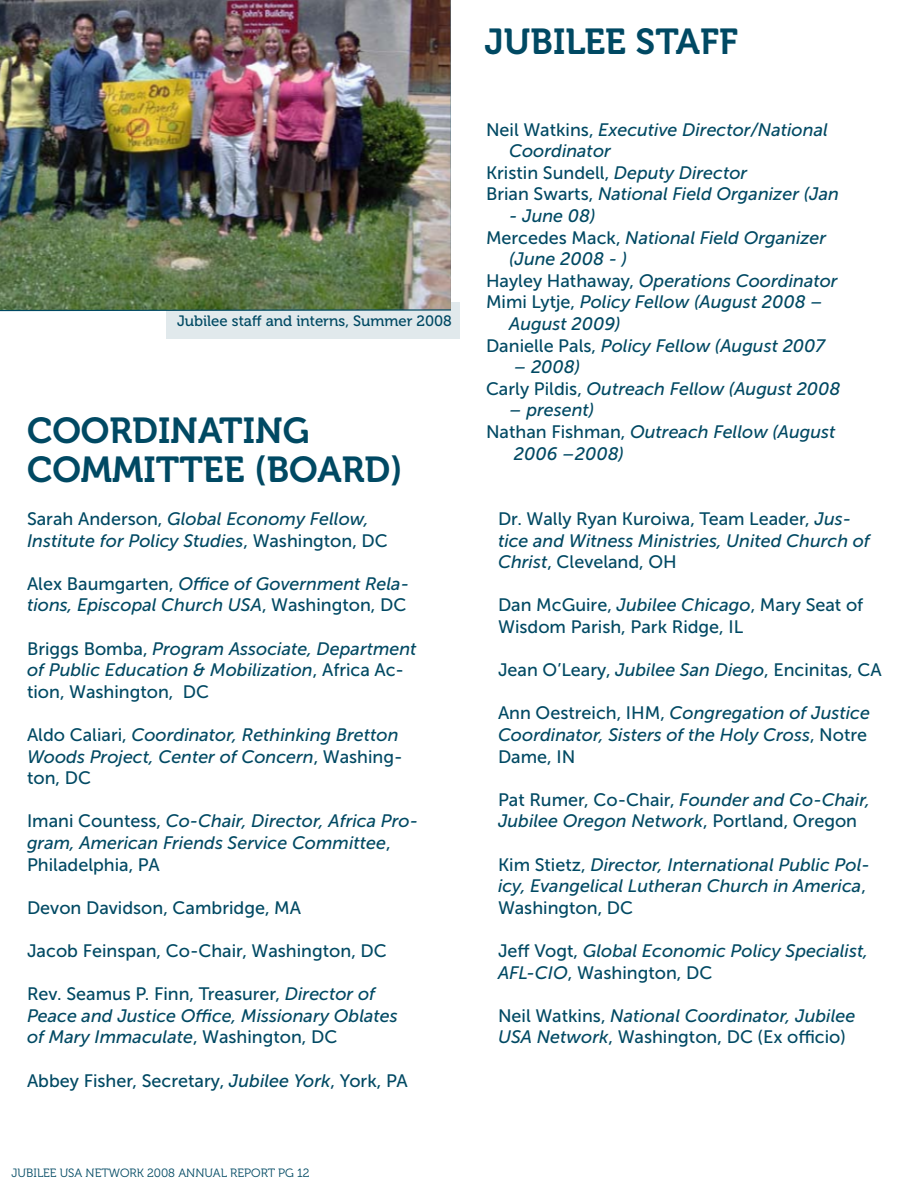
<style>
.page{position:relative;width:918px;height:1188px;background:#fff}
.page>*{position:absolute;margin:0;border:0;box-sizing:border-box;transform-origin:0 0}
.t1{font:36px/39px "Museo 700";color:#004963}
.t2{font:italic 18px/21.6px "Museo Sans 500";color:#004963}
.t3{font:18px/21.6px "Museo Sans 500";color:#004963}
.t4{font:15px "Museo 500";color:#004963}
.t5{font:12px "Museo 300";color:#004963}
.s1{font-style:normal}
.s2{font-style:italic}
</style>
<div class="page">
<div style="left:166px;top:302px;width:294px;height:37px;background:#e1e9ec"></div>
<img style="left:0;top:0;width:451px;height:310px">
<p class="t4" style="left:177px;top:313px;width:276px">Jubilee staff and interns, Summer 2008</p>
<h1 class="t1" style="left:27px;top:411px;width:377px">COORDINATING<br>COMMITTEE (BOARD)</h1>
<p class="t2" style="left:27px;top:508px;width:362px"><span class="s1">Sarah Anderson,</span> Global Economy Fellow,<br>Institute for Policy Studies<span class="s1">, Washington, DC</span></p>
<p class="t2" style="left:27px;top:573px;width:384px"><span class="s1">Alex Baumgarten,</span> Office of Government Rela&shy;tions, Episcopal Church USA<span class="s1">, Washington, DC</span></p>
<p class="t2" style="left:27px;top:638px;width:391px"><span class="s1">Briggs Bomba,</span> Program Associate, Department of Public Education &amp; Mobilization<span class="s1">, Africa Ac&shy;tion, Washington, DC</span></p>
<p class="t2" style="left:27px;top:724px;width:377px"><span class="s1">Aldo Caliari,</span> Coordinator, Rethinking Bretton<br>Woods Project, Center of Concern<span class="s1">, Washing&shy;ton, DC</span></p>
<p class="t2" style="left:27px;top:810px;width:393px"><span class="s1">Imani Countess,</span> Co-Chair, Director, Africa Pro&shy;gram, American Friends Service Committee<span class="s1">,<br>Philadelphia, PA</span></p>
<p class="t3" style="left:27px;top:897px;width:276px">Devon Davidson, Cambridge, MA</p>
<p class="t3" style="left:27px;top:940px;width:361px">Jacob Feinspan, Co-Chair, Washington, DC</p>
<p class="t2" style="left:27px;top:983px;width:372px"><span class="s1">Rev. Seamus P. Finn, Treasurer,</span> Director of<br>Peace and Justice Office, Missionary Oblates of Mary Immaculate<span class="s1">, Washington, DC</span></p>
<p class="t3" style="left:27px;top:1070px;width:382px">Abbey Fisher, Secretary, <span class="s2">Jubilee York</span>, York, PA</p>
<p class="t5" style="left:12px;top:1167px;width:300px">JUBILEE USA NETWORK 2008 ANNUAL REPORT PG 12</p>
<h1 class="t1" style="left:484px;top:23px;width:255px">JUBILEE STAFF</h1>
<p class="t2" style="left:486px;top:119px;width:343px"><span class="s1">Neil Watkins,</span> Executive Director/National</p>
<p class="t2" style="left:509px;top:140px;width:103px">Coordinator</p>
<p class="t3" style="left:486px;top:162px;width:263px">Kristin Sundell, <span class="s2">Deputy Director</span></p>
<p class="t2" style="left:486px;top:183px;width:354px"><span class="s1">Brian Swarts,</span> National Field Organizer (Jan</p>
<p class="t2" style="left:509px;top:205px;width:88px">- June 08)</p>
<p class="t2" style="left:486px;top:227px;width:342px"><span class="s1">Mercedes Mack,</span> National Field Organizer</p>
<p class="t2" style="left:509px;top:248px;width:120px">(June 2008 - )</p>
<p class="t2" style="left:486px;top:270px;width:353px"><span class="s1">Hayley Hathaway,</span> Operations Coordinator</p>
<p class="t2" style="left:486px;top:291px;width:338px"><span class="s1">Mimi Lytje,</span> Policy Fellow (August 2008 –</p>
<p class="t2" style="left:509px;top:313px;width:113px">August 2009)</p>
<p class="t2" style="left:486px;top:335px;width:341px"><span class="s1">Danielle Pals,</span> Policy Fellow (August 2007</p>
<p class="t2" style="left:486px;top:356px;width:356px;text-indent:28px">– 2008)<br><span class="s1">Carly Pildis,</span> Outreach Fellow (August 2008</p>
<p class="t2" style="left:509px;top:399px;width:87px">– present)</p>
<p class="t2" style="left:486px;top:421px;width:351px"><span class="s1">Nathan Fishman,</span> Outreach Fellow (August</p>
<p class="t2" style="left:514px;top:443px;width:112px">2006 –2008)</p>
<p class="t2" style="left:498px;top:508px;width:374px"><span class="s1">Dr. Wally Ryan Kuroiwa, Team Leader,</span> Jus&shy;tice and Witness Ministries, United Church of<br>Christ<span class="s1">, Cleveland, OH</span></p>
<p class="t3" style="left:498px;top:594px;width:367px">Dan McGuire, <span class="s2">Jubilee Chicago</span>, Mary Seat of<br>Wisdom Parish, Park Ridge, IL</p>
<p class="t3" style="left:498px;top:659px;width:385px">Jean O’Leary, <span class="s2">Jubilee San Diego</span>, Encinitas, CA</p>
<p class="t2" style="left:498px;top:702px;width:374px"><span class="s1">Ann Oestreich, IHM,</span> Congregation of Justice<br>Coordinator, Sisters of the Holy Cross<span class="s1">, Notre<br>Dame, IN</span></p>
<p class="t2" style="left:498px;top:789px;width:374px"><span class="s1">Pat Rumer, Co-Chair,</span> Founder and Co-Chair,<br>Jubilee Oregon Network<span class="s1">, Portland, Oregon</span></p>
<p class="t2" style="left:498px;top:854px;width:373px"><span class="s1">Kim Stietz,</span> Director, International Public Pol&shy;icy, Evangelical Lutheran Church in America<span class="s1">,<br>Washington, DC</span></p>
<p class="t2" style="left:498px;top:940px;width:372px"><span class="s1">Jeff Vogt,</span> Global Economic Policy Specialist,<br>AFL-CIO<span class="s1">, Washington, DC</span></p>
<p class="t3" style="left:498px;top:1005px;width:359px">Neil Watkins, <span class="s2">National Coordinator, Jubilee<br>USA Network</span>, Washington, DC (Ex officio)</p>
</div>
